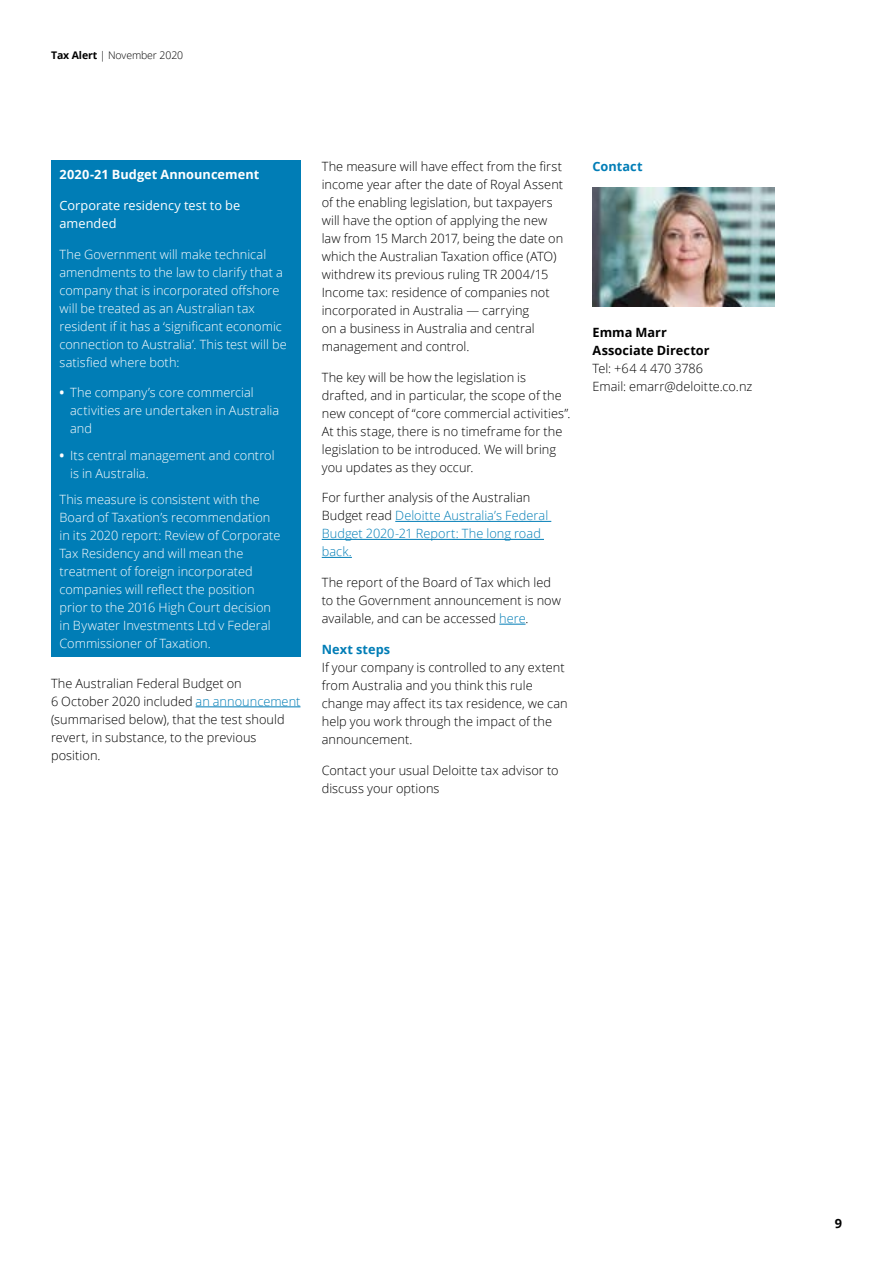
<style>
.page{position:relative;width:893px;height:1263px;background:#fff}
.page>*{position:absolute;margin:0;border:0;box-sizing:border-box;transform-origin:0 0}
.t1{font:300 12.75px/18px "Open Sans";letter-spacing:.005em;color:#000}
.t2{font:300 12.75px/18px "Open Sans";letter-spacing:.005em;color:#fff}
.t3{font:300 12.75px/18px "Open Sans";letter-spacing:.005em;color:#007db6}
.t4{font:12.75px/18px "Open Sans";letter-spacing:.005em;color:#fff}
.t5{font:700 12.75px/18px "Open Sans";color:#000}
.t6{font:700 12.75px "Open Sans";letter-spacing:.005em;color:#fff}
.t7{font:700 12.75px "Open Sans";letter-spacing:.005em;color:#007db6}
.t8{font:300 10.5px "Open Sans";letter-spacing:-.01em;color:#000}
.s1{font-weight:700}
.s2{color:#007db6}
.s3{color:#000}
</style>
<div class="page">
<hr style="left:196px;top:706px;width:104px;height:1px;background:#007db6">
<hr style="left:395px;top:521px;width:156px;height:1px;background:#007db6">
<hr style="left:322px;top:539px;width:222px;height:1px;background:#007db6">
<hr style="left:322px;top:557px;width:30px;height:1px;background:#007db6">
<svg style="left:499px;top:624px;width:27px;height:1px"></svg>
<img style="left:592px;top:188px;width:182px;height:119px">
<div style="left:51px;top:161px;width:249px;height:496px;background:#007db6"></div>
<p class="t8" style="left:51px;top:48px;width:134px"><span class="s1">Tax Alert</span> | November 2020</p>
<p class="t6" style="left:60px;top:165px;width:201px">2020-21 Budget Announcement</p>
<p class="t4" style="left:60px;top:196px;width:182px">Corporate residency test to be amended</p>
<p class="t2" style="left:60px;top:245px;width:229px">The Government will make technical amendments to the law to clarify that a company that is incorporated offshore will be treated as an Australian tax resident if it has a ‘significant economic connection to Australia’. This test will be satisfied where both:</p>
<p class="t2" style="left:70px;top:383px;width:210px;text-indent:-11px"><span class="s1">•</span> The company’s core commercial activities are undertaken in Australia and</p>
<p class="t2" style="left:70px;top:446px;width:206px;text-indent:-11px"><span class="s1">•</span> Its central management and control is in Australia.</p>
<p class="t2" style="left:60px;top:490px;width:222px">This measure is consistent with the Board of Taxation’s recommendation in its 2020 report: Review of Corporate Tax Residency and will mean the treatment of foreign incorporated companies will reflect the position prior to the 2016 High Court decision in Bywater Investments Ltd v Federal Commissioner of Taxation.</p>
<p class="t1" style="left:51px;top:674px;width:251px">The Australian Federal Budget on<br>6 October 2020 included <span class="s2">an announcement </span>(summarised below), that the test should revert, in substance, to the previous position.</p>
<p class="t1" style="left:322px;top:157px;width:243px">The measure will have effect from the first income year after the date of Royal Assent of the enabling legislation, but taxpayers will have the option of applying the new law from 15 March 2017, being the date on which the Australian Taxation office (ATO) withdrew its previous ruling TR 2004/15<br>Income tax: residence of companies not incorporated in Australia — carrying<br>on a business in Australia and central management and control.</p>
<p class="t1" style="left:322px;top:368px;width:250px">The key will be how the legislation is drafted, and in particular, the scope of the new concept of “core commercial activities”.<br>At this stage, there is no timeframe for the legislation to be introduced. We will bring you updates as they occur.</p>
<p class="t3" style="left:322px;top:488px;width:228px"><span class="s3">For further analysis of the Australian<br>Budget read</span> Deloitte Australia’s Federal<br>Budget 2020-21 Report: The long road back.</p>
<p class="t1" style="left:322px;top:573px;width:241px">The report of the Board of Tax which led to the Government announcement is now available, and can be accessed <span class="s2">here</span>.</p>
<p class="t7" style="left:322px;top:640px;width:70px">Next steps</p>
<p class="t1" style="left:322px;top:658px;width:248px">If your company is controlled to any extent from Australia and you think this rule change may affect its tax residence, we can help you work through the impact of the announcement.</p>
<p class="t1" style="left:322px;top:761px;width:238px">Contact your usual Deloitte tax advisor to discuss your options</p>
<p class="t7" style="left:592px;top:157px;width:52px">Contact</p>
<p class="t5" style="left:592px;top:323px;width:119px">Emma Marr<br>Associate Director</p>
<p class="t1" style="left:592px;top:359px;width:161px">Tel: +64 4 470 3786<br>Email: emarr@deloitte.co.nz</p>
<p class="t5" style="left:835px;top:1214px;width:9px">9</p>
</div>
